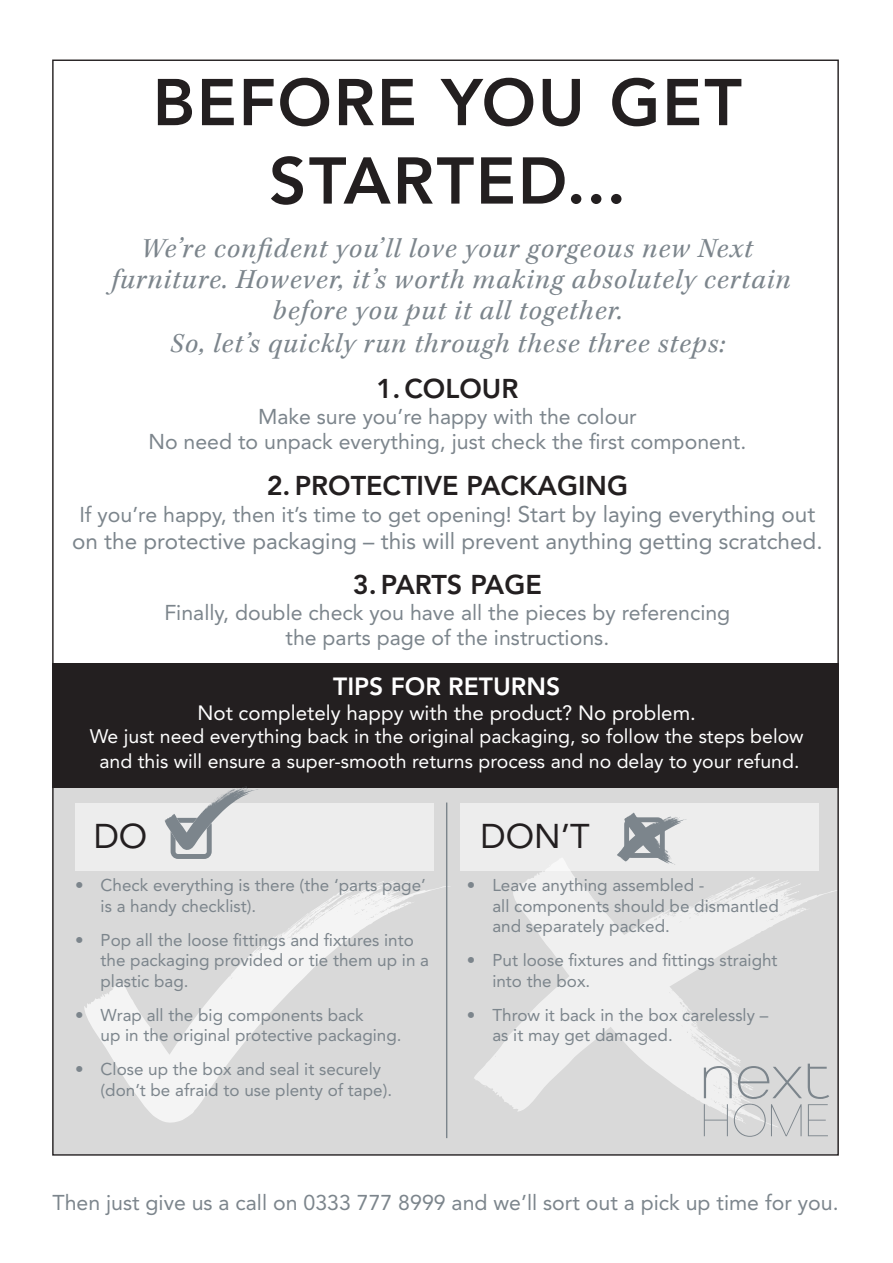
<style>
.page{position:relative;width:893px;height:1263px;background:#fff}
.page>*{position:absolute;margin:0;border:0;box-sizing:border-box;transform-origin:0 0}
.t1{font:800 65.4px/78.4px "Avenir LT Std";letter-spacing:.03em;color:#231f20;text-align:center}
.t2{font:34.05px "Avenir LT Std";color:#231f20}
.t3{font:italic 28.35px/31.8px "Kepler Std";letter-spacing:.04em;color:#7c858c;text-align:center}
.t4{font:800 27px "Avenir LT Std";color:#231f20}
.t5{font:800 24.6px "Avenir LT Std";color:#fff}
.t6{font:22.5px "Avenir LT Std";color:#7c858c}
.t7{font:21.3px/25.5px "Avenir LT Std";color:#7c858c;text-align:center}
.t8{font:20.55px "Avenir LT Std";color:#fff}
.t9{font:19.5px/24.8px "Avenir LT Std";color:#fff;text-align:center}
.t10{font:17.1px/20.4px "Avenir LT Std";color:#7c858c}
.s1{font-size:22.5px}
</style>
<div class="page">
<div style="left:54px;top:781px;width:785px;height:373px;background:#d9d9d9"></div>
<svg style="left:474px;top:857px;width:363px;height:271px"></svg>
<svg style="left:84px;top:880px;width:365px;height:244px"></svg>
<div style="left:52px;top:663px;width:787px;height:125px;background:#231f20"></div>
<div style="left:460px;top:803px;width:358px;height:67px;background:#ededed"></div>
<div style="left:75px;top:803px;width:358px;height:67px;background:#ededed"></div>
<svg style="left:808px;top:1064px;width:21px;height:72px"></svg>
<svg style="left:704px;top:1066px;width:98px;height:71px"></svg>
<svg style="left:165px;top:786px;width:93px;height:73px"></svg>
<hr style="left:446px;top:802px;width:1px;height:336px;background:#7c858c">
<svg style="left:617px;top:813px;width:70px;height:52px"></svg>
<h1 class="t1" style="left:153px;top:63px;width:591px">BEFORE YOU GET<br>STARTED...</h1>
<h3 class="t3" style="left:112px;top:233px;width:680px">We’re confident you’ll love your gorgeous new Next furniture. However, it’s worth making absolutely certain before you put it all together.<br>So, let’s quickly run through these three steps:</h3>
<h3 class="t4" style="left:376px;top:373px;width:143px">1.COLOUR</h3>
<p class="t7" style="left:148px;top:404px;width:599px">Make sure you’re happy with the colour<br>No need to unpack everything, just check the first component.</p>
<h3 class="t4" style="left:267px;top:469px;width:363px">2.PROTECTIVE PACKAGING</h3>
<p class="t7" style="left:79px;top:502px;width:737px">If you’re happy, then it’s time to get opening! <span class="s1">Start by laying everything out</span></p>
<h3 class="t6" style="left:72px;top:528px;width:752px">on the protective packaging – this will prevent anything getting scratched.</h3>
<h3 class="t4" style="left:353px;top:569px;width:191px">3.PARTS PAGE</h3>
<p class="t7" style="left:164px;top:600px;width:567px">Finally, double check you have all the pieces by referencing the parts page of the instructions.</p>
<h3 class="t5" style="left:333px;top:672px;width:229px">TIPS FOR RETURNS</h3>
<p class="t8" style="left:197px;top:701px;width:500px">Not completely happy with the product? No problem.</p>
<p class="t9" style="left:90px;top:724px;width:715px">We just need everything back in the original packaging, so follow the steps below and this will ensure a super-smooth returns process and no delay to your refund.</p>
<h2 class="t2" style="left:94px;top:816px;width:55px">DO</h2>
<h2 class="t2" style="left:481px;top:816px;width:111px">DON’T</h2>
<p class="t10" style="left:492px;top:875px;width:288px;text-indent:-26px">• Leave anything assembled -<br>all components should be dismantled and separately packed.</p>
<p class="t10" style="left:492px;top:950px;width:287px;text-indent:-26px">• Put loose fixtures and fittings straight into the box.</p>
<p class="t10" style="left:492px;top:1005px;width:277px;text-indent:-26px">• Throw it back in the box carelessly – as it may get damaged.</p>
<p class="t10" style="left:101px;top:875px;width:327px;text-indent:-26px">• Check everything is there (the ‘parts page’ is a handy checklist).</p>
<p class="t10" style="left:101px;top:930px;width:330px;text-indent:-26px">• Pop all the loose fittings and fixtures into the packaging provided or tie them up in a plastic bag.</p>
<p class="t10" style="left:101px;top:1005px;width:302px;text-indent:-26px">• Wrap all the big components back<br>up in the original protective packaging.</p>
<p class="t10" style="left:101px;top:1059px;width:293px;text-indent:-26px">• Close up the box and seal it securely (don’t be afraid to use plenty of tape).</p>
<p class="t7" style="left:52px;top:1190px;width:788px">Then just give us a call on 0333 777 8999 and we’ll sort out a pick up time for you.</p>
</div>
